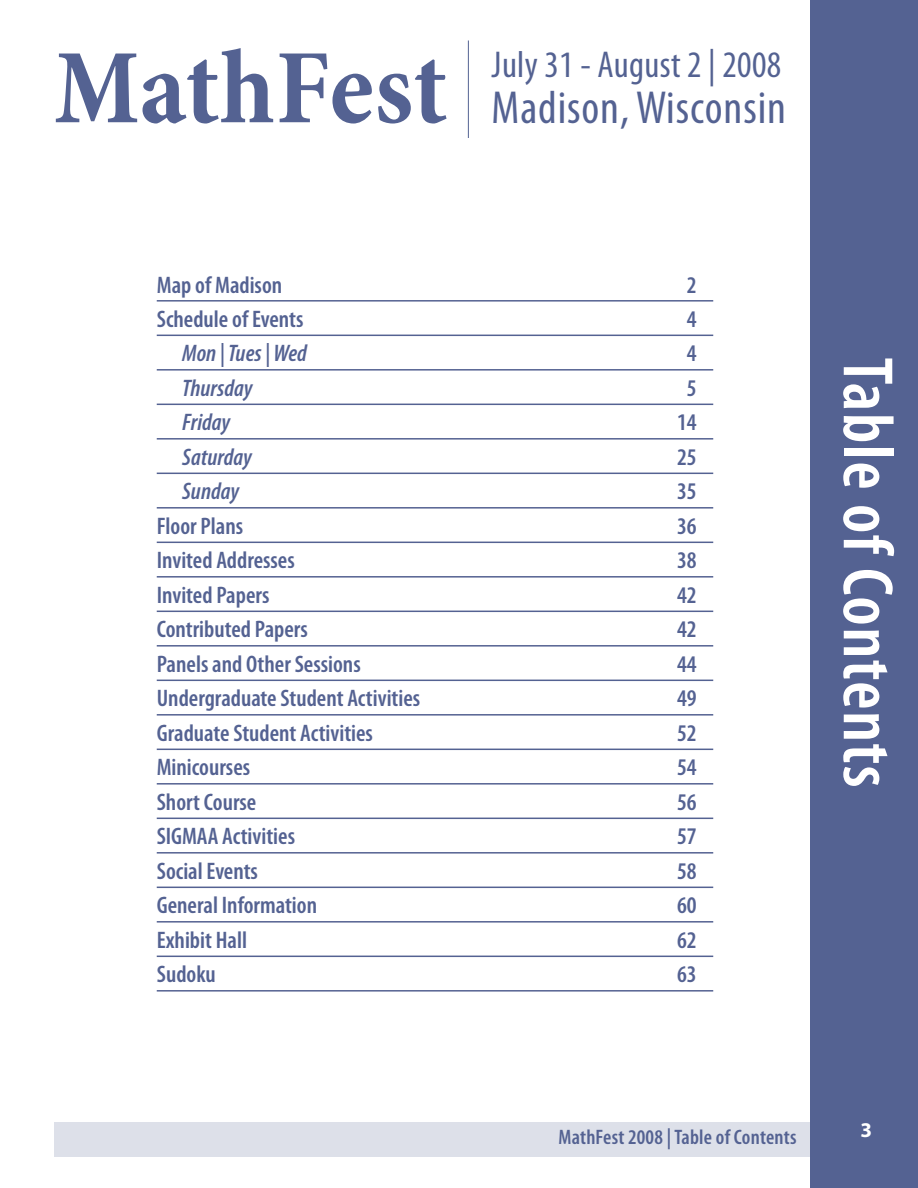
<style>
.page{position:relative;width:918px;height:1188px;background:#fff}
.page>*{position:absolute;margin:0;border:0;box-sizing:border-box;transform-origin:0 0}
.t1{font:700 condensed 106.95px "Minion Pro";letter-spacing:-.005em;color:#546292}
.t2{font:600 condensed 72px "Myriad Pro";letter-spacing:.02em;color:#fff}
.t3{font:condensed 46.5px "Myriad Pro";letter-spacing:.02em;color:#546292}
.t4{font:condensed 37.5px "Myriad Pro";letter-spacing:.01em;color:#546292}
.t5{font:600 condensed 24px "Myriad Pro";color:#546292}
.t6{font:italic 600 condensed 24px "Myriad Pro";color:#546292}
.t7{font:600 condensed 21px "Myriad Pro";letter-spacing:.01em;color:#546292}
.t8{font:700 21px "Myriad Pro";color:#fff}
</style>
<div class="page">
<div style="left:54px;top:1122px;width:756px;height:34px;background:#dde0e9"></div>
<div style="left:810px;top:0;width:108px;height:1188px;background:#546292"></div>
<hr style="left:157px;top:300px;width:556px;height:2px;background:#546292">
<hr style="left:157px;top:335px;width:556px;height:1px;background:#546292">
<hr style="left:157px;top:369px;width:556px;height:2px;background:#546292">
<hr style="left:157px;top:404px;width:556px;height:1px;background:#546292">
<hr style="left:157px;top:438px;width:556px;height:2px;background:#546292">
<hr style="left:157px;top:473px;width:556px;height:1px;background:#546292">
<hr style="left:157px;top:507px;width:556px;height:2px;background:#546292">
<hr style="left:157px;top:542px;width:556px;height:1px;background:#546292">
<hr style="left:157px;top:576px;width:556px;height:2px;background:#546292">
<hr style="left:157px;top:611px;width:556px;height:1px;background:#546292">
<hr style="left:157px;top:645px;width:556px;height:2px;background:#546292">
<hr style="left:157px;top:680px;width:556px;height:1px;background:#546292">
<hr style="left:157px;top:714px;width:556px;height:2px;background:#546292">
<hr style="left:157px;top:749px;width:556px;height:1px;background:#546292">
<hr style="left:157px;top:783px;width:556px;height:2px;background:#546292">
<hr style="left:157px;top:818px;width:556px;height:1px;background:#546292">
<hr style="left:157px;top:852px;width:556px;height:2px;background:#546292">
<hr style="left:157px;top:887px;width:556px;height:1px;background:#546292">
<hr style="left:157px;top:921px;width:556px;height:2px;background:#546292">
<hr style="left:157px;top:956px;width:556px;height:1px;background:#546292">
<hr style="left:157px;top:990px;width:556px;height:2px;background:#546292">
<hr style="left:468px;top:40px;width:1px;height:98px;background:#546292">
<h1 class="t1" style="left:54px;top:14px;width:395px">MathFest</h1>
<h3 class="t4" style="left:492px;top:42px;width:291px">July 31 - August 2 | 2008</h3>
<h3 class="t3" style="left:492px;top:80px;width:296px">Madison, Wisconsin</h3>
<p class="t5" style="left:157px;top:270px;width:127px">Map of Madison</p>
<p class="t5" style="left:687px;top:270px;width:11px">2</p>
<p class="t5" style="left:157px;top:304px;width:148px">Schedule of Events</p>
<p class="t5" style="left:687px;top:304px;width:11px">4</p>
<p class="t6" style="left:182px;top:339px;width:126px">Mon | Tues | Wed</p>
<p class="t5" style="left:687px;top:339px;width:11px">4</p>
<p class="t6" style="left:182px;top:373px;width:72px">Thursday</p>
<p class="t5" style="left:687px;top:373px;width:11px">5</p>
<p class="t6" style="left:182px;top:408px;width:50px">Friday</p>
<p class="t5" style="left:677px;top:408px;width:21px">14</p>
<p class="t6" style="left:182px;top:442px;width:71px">Saturday</p>
<p class="t5" style="left:677px;top:442px;width:21px">25</p>
<p class="t6" style="left:182px;top:477px;width:59px">Sunday</p>
<p class="t5" style="left:677px;top:477px;width:21px">35</p>
<p class="t5" style="left:157px;top:511px;width:88px">Floor Plans</p>
<p class="t5" style="left:677px;top:511px;width:21px">36</p>
<p class="t5" style="left:157px;top:546px;width:140px">Invited Addresses</p>
<p class="t5" style="left:677px;top:546px;width:21px">38</p>
<p class="t5" style="left:157px;top:580px;width:114px">Invited Papers</p>
<p class="t5" style="left:677px;top:580px;width:21px">42</p>
<p class="t5" style="left:157px;top:615px;width:153px">Contributed Papers</p>
<p class="t5" style="left:677px;top:615px;width:21px">42</p>
<p class="t5" style="left:157px;top:649px;width:206px">Panels and Other Sessions</p>
<p class="t5" style="left:677px;top:649px;width:21px">44</p>
<p class="t5" style="left:157px;top:684px;width:265px">Undergraduate Student Activities</p>
<p class="t5" style="left:677px;top:684px;width:21px">49</p>
<p class="t5" style="left:157px;top:718px;width:218px">Graduate Student Activities</p>
<p class="t5" style="left:677px;top:718px;width:21px">52</p>
<p class="t5" style="left:157px;top:753px;width:95px">Minicourses</p>
<p class="t5" style="left:677px;top:753px;width:21px">54</p>
<p class="t5" style="left:157px;top:787px;width:101px">Short Course</p>
<p class="t5" style="left:677px;top:787px;width:21px">56</p>
<p class="t5" style="left:157px;top:822px;width:140px">SIGMAA Activities</p>
<p class="t5" style="left:677px;top:822px;width:21px">57</p>
<p class="t5" style="left:157px;top:856px;width:103px">Social Events</p>
<p class="t5" style="left:677px;top:856px;width:21px">58</p>
<p class="t5" style="left:157px;top:891px;width:162px">General Information</p>
<p class="t5" style="left:677px;top:891px;width:21px">60</p>
<p class="t5" style="left:157px;top:925px;width:92px">Exhibit Hall</p>
<p class="t5" style="left:677px;top:925px;width:21px">62</p>
<p class="t5" style="left:157px;top:960px;width:61px">Sudoku</p>
<p class="t5" style="left:677px;top:960px;width:21px">63</p>
<h2 class="t2" style="left:912px;top:358px;width:432px;rotate:90deg">Table of Contents</h2>
<p class="t7" style="left:559px;top:1124px;width:239px">MathFest 2008 | Table of Contents</p>
<p class="t8" style="left:860px;top:1117px;width:13px">3</p>
</div>
